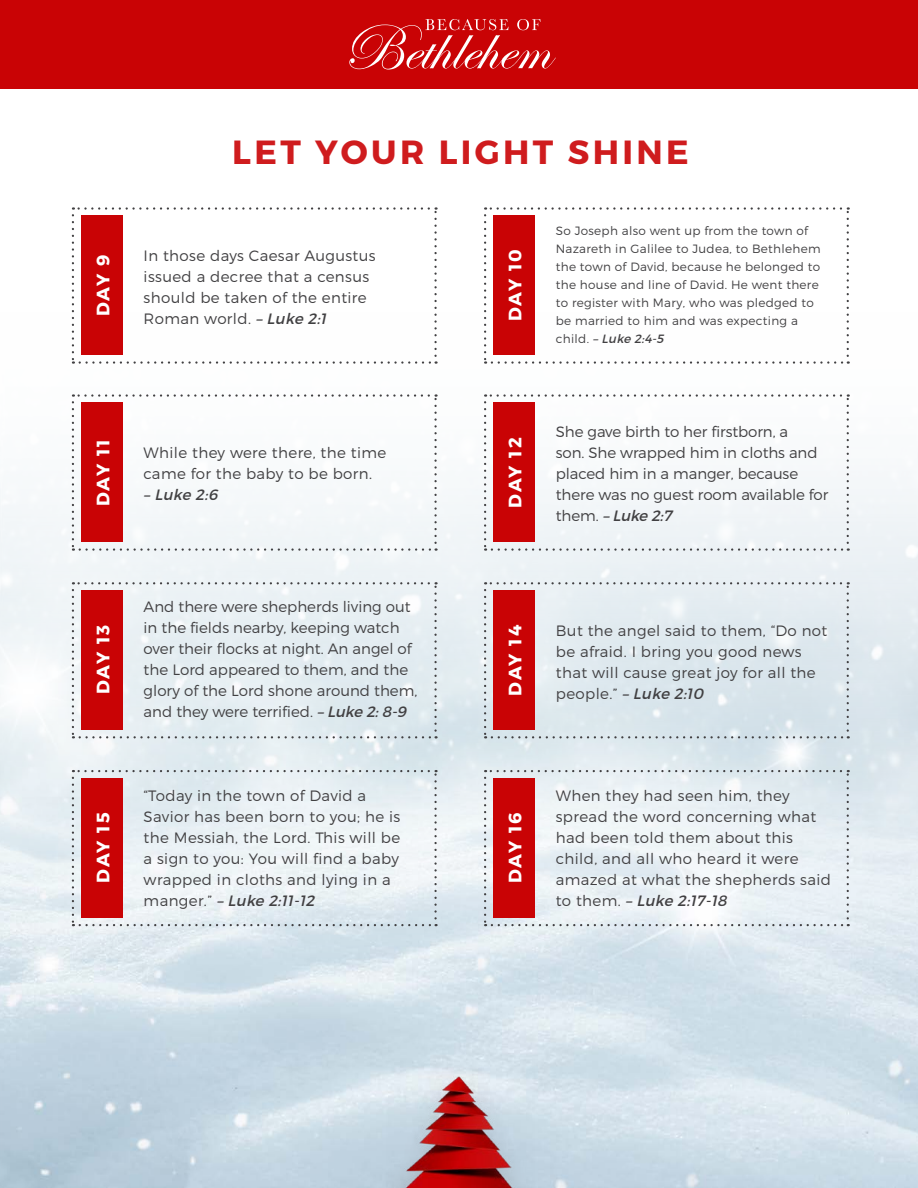
<style>
.page{position:relative;width:918px;height:1188px;background:#fff}
.page>*{position:absolute;margin:0;border:0;box-sizing:border-box;transform-origin:0 0}
.t1{font:700 33.45px "Montserrat";letter-spacing:.1em;color:#cf1c1e}
.t2{font:700 18px "Montserrat";letter-spacing:.08em;color:#fff}
.t3{font:300 15px/21px "Montserrat";letter-spacing:.025em;color:#414042}
.t4{font:300 15px/21px "Montserrat";color:#414042}
.t5{font:300 15px/21px "Montserrat";letter-spacing:-.005em;color:#414042}
.t6{font:300 12px/18px "Montserrat";letter-spacing:.025em;color:#414042}
.s1{font-weight:400;font-style:italic}
</style>
<div class="page">
<img style="left:0;top:317px;width:918px;height:871px">
<div style="left:0;top:0;width:918px;height:89px;background:#c90305"></div>
<svg style="left:349px;top:19px;width:207px;height:51px"></svg>
<img style="left:386px;top:1058px;width:149px;height:130px">
<svg style="left:72px;top:207px;width:365px;height:157px"></svg>
<svg style="left:72px;top:394px;width:365px;height:157px"></svg>
<svg style="left:72px;top:582px;width:365px;height:156px;background:#e4ecf0"></svg>
<svg style="left:484px;top:582px;width:365px;height:156px;background:#dde7ec"></svg>
<svg style="left:72px;top:770px;width:365px;height:156px"></svg>
<svg style="left:484px;top:778px;width:2px;height:148px"></svg>
<svg style="left:492px;top:924px;width:357px;height:2px"></svg>
<svg style="left:847px;top:770px;width:2px;height:148px"></svg>
<svg style="left:485px;top:770px;width:356px;height:2px"></svg>
<svg style="left:484px;top:207px;width:365px;height:157px"></svg>
<svg style="left:484px;top:394px;width:365px;height:157px"></svg>
<div style="left:81px;top:215px;width:41px;height:140px;background:#c90305"></div>
<div style="left:81px;top:402px;width:41px;height:140px;background:#c90305"></div>
<div style="left:81px;top:590px;width:41px;height:139px;background:#c90305"></div>
<div style="left:494px;top:590px;width:41px;height:139px;background:#c90305"></div>
<div style="left:81px;top:778px;width:41px;height:139px;background:#c90305"></div>
<div style="left:494px;top:778px;width:41px;height:139px;background:#c90305"></div>
<div style="left:494px;top:215px;width:41px;height:140px;background:#c90305"></div>
<div style="left:494px;top:402px;width:41px;height:140px;background:#c90305"></div>
<p class="t2" style="left:92px;top:316px;width:63px;rotate:-90deg">DAY 9</p>
<p class="t2" style="left:92px;top:506px;width:68px;rotate:-90deg">DAY 11</p>
<p class="t2" style="left:92px;top:694px;width:71px;rotate:-90deg">DAY 13</p>
<p class="t1" style="left:232px;top:132px;width:458px">LET YOUR LIGHT SHINE</p>
<p class="t3" style="left:144px;top:245px;width:234px">In those days Caesar Augustus issued a decree that a census should be taken of the entire<br>Roman world. <span class="s1">–Luke 2:1</span></p>
<p class="t3" style="left:144px;top:442px;width:244px">While they were there, the time came for the baby to be born. <span class="s1">–Luke 2:6</span></p>
<p class="t4" style="left:144px;top:595px;width:275px">And there were shepherds living out in the fields nearby, keeping watch over their flocks at night. An angel of the Lord appeared to them, and the glory of the Lord shone around them, and they were terrified. <span class="s1">–Luke 2:8-9</span></p>
<p class="t2" style="left:504px;top:321px;width:73px;rotate:-90deg">DAY 10</p>
<p class="t2" style="left:504px;top:508px;width:71px;rotate:-90deg">DAY 12</p>
<p class="t6" style="left:556px;top:221px;width:266px">So Joseph also went up from the town of Nazareth in Galilee to Judea, to Bethlehem the town of David, because he belonged to the house and line of David. He went there to register with Mary, who was pledged to be married to him and was expecting a<br>c h i l d . <span class="s1">–Luke 2:4-5</span></p>
<p class="t5" style="left:556px;top:421px;width:274px">She gave birth to her firstborn, a<br>son. She wrapped him in cloths and placed him in a manger, because there was no guest room available for t h e m . <span class="s1">–Luke 2:7</span></p>
<p class="t2" style="left:504px;top:696px;width:72px;rotate:-90deg">DAY 14</p>
<p class="t3" style="left:556px;top:620px;width:273px">But the angel said to them, “Do not be afraid. I bring you good news that will cause great joy for all the people.” <span class="s1">–Luke 2:10</span></p>
<p class="t3" style="left:144px;top:785px;width:258px">“Today in the town of David a<br>Savior has been born to you; he is the Messiah, the Lord. This will be a sign to you: You will find a baby wrapped in cloths and lying in a m a n g e r. ” <span class="s1">–Luke 2:11-12</span></p>
<p class="t3" style="left:556px;top:785px;width:277px">When they had seen him, they spread the word concerning what had been told them about this child, and all who heard it were amazed at what the shepherds said t o t h e m . <span class="s1">–Luke 2:17-18</span></p>
<p class="t2" style="left:92px;top:883px;width:71px;rotate:-90deg">DAY 15</p>
<p class="t2" style="left:504px;top:883px;width:72px;rotate:-90deg">DAY 16</p>
</div>
